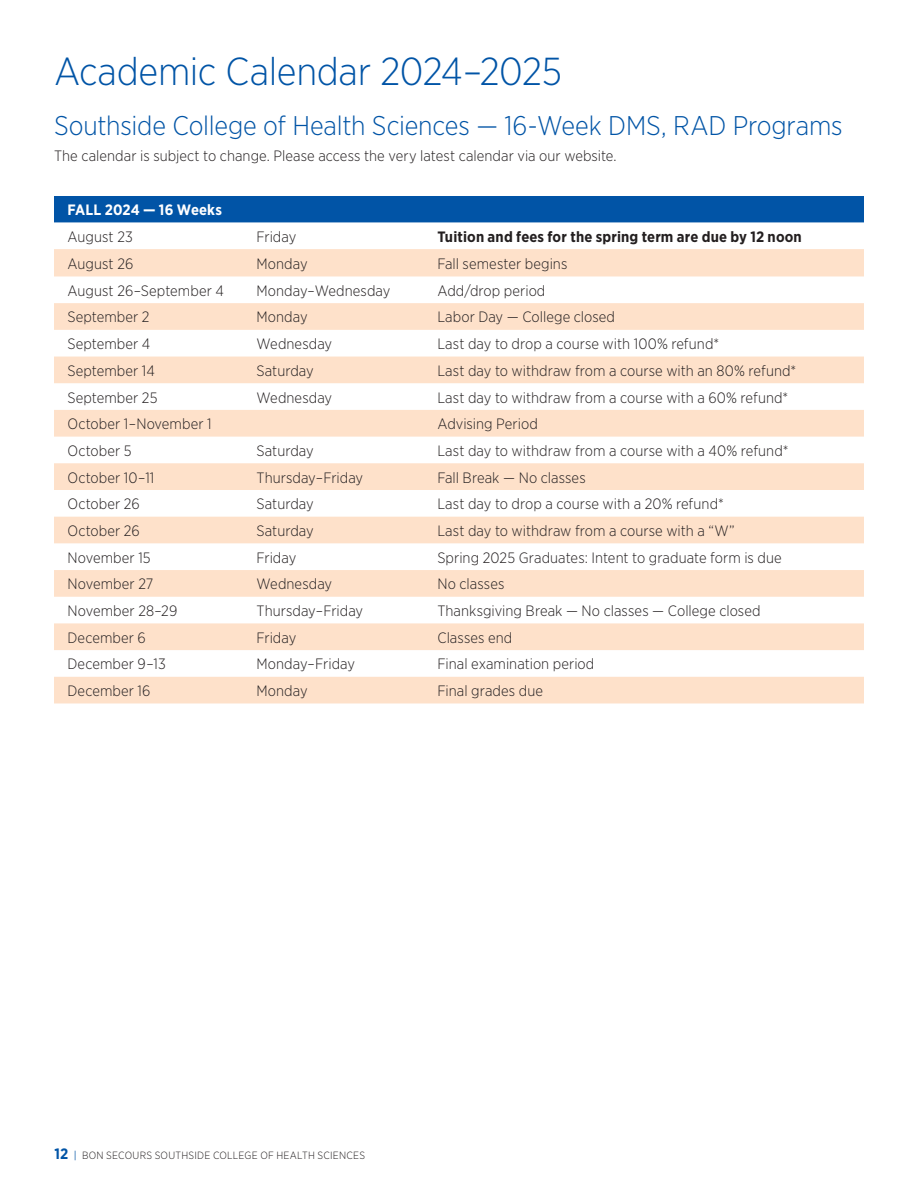
<style>
.page{position:relative;width:918px;height:1188px;background:#fff}
.page>*{position:absolute;margin:0;border:0;box-sizing:border-box;transform-origin:0 0}
.t1{font:300 39px "Gotham Narrow";letter-spacing:-.01em;color:#0154a6}
.t2{font:300 27px "Gotham Narrow";letter-spacing:-.005em;color:#0154a6}
.t3{font:300 15px "Gotham Narrow";letter-spacing:.005em;color:#231f20}
.t4{font:700 15px "Gotham Narrow";letter-spacing:.01em;color:#231f20}
.t5{font:700 15px "Gotham Narrow";letter-spacing:.01em;color:#fff}
.t6{font:300 10.5px "Gotham Narrow";letter-spacing:.025em;color:#231f20}
.s1{font-weight:700;font-size:15px;color:#0154a6}
.s2{font-weight:400;color:#0154a6}
</style>
<div class="page">
<div style="left:54px;top:196px;width:810px;height:26px;background:#0154a6"></div>
<svg style="left:54px;top:249px;width:810px;height:454px;fill:#fee1ca"></svg>
<h1 class="t1" style="left:54px;top:48px;width:510px">Academic Calendar 2024–2025</h1>
<h2 class="t2" style="left:54px;top:109px;width:790px">Southside College of Health Sciences — 16-Week DMS, RAD Programs</h2>
<p class="t3" style="left:54px;top:146px;width:564px">The calendar is subject to change. Please access the very latest calendar via our website.</p>
<p class="t5" style="left:68px;top:200px;width:156px">FALL 2024 — 16 Weeks</p>
<p class="t3" style="left:68px;top:227px;width:67px">August 23</p>
<p class="t3" style="left:256px;top:227px;width:41px">Friday</p>
<p class="t4" style="left:437px;top:227px;width:366px">Tuition and fees for the spring term are due by 12 noon</p>
<p class="t3" style="left:68px;top:254px;width:67px">August 26</p>
<p class="t3" style="left:256px;top:254px;width:53px">Monday</p>
<p class="t3" style="left:437px;top:254px;width:132px">Fall semester begins</p>
<p class="t3" style="left:68px;top:281px;width:158px">August 26–September 4</p>
<p class="t3" style="left:256px;top:281px;width:135px">Monday–Wednesday</p>
<p class="t3" style="left:437px;top:281px;width:110px">Add/drop period</p>
<p class="t3" style="left:68px;top:308px;width:84px">September 2</p>
<p class="t3" style="left:256px;top:308px;width:53px">Monday</p>
<p class="t3" style="left:437px;top:308px;width:179px">Labor Day — College closed</p>
<p class="t3" style="left:68px;top:335px;width:84px">September 4</p>
<p class="t3" style="left:256px;top:335px;width:77px">Wednesday</p>
<p class="t3" style="left:437px;top:335px;width:283px">Last day to drop a course with 100% refund*</p>
<p class="t3" style="left:68px;top:361px;width:89px">September 14</p>
<p class="t3" style="left:256px;top:361px;width:59px">Saturday</p>
<p class="t3" style="left:437px;top:361px;width:360px">Last day to withdraw from a course with an 80% refund*</p>
<p class="t3" style="left:68px;top:388px;width:92px">September 25</p>
<p class="t3" style="left:256px;top:388px;width:77px">Wednesday</p>
<p class="t3" style="left:437px;top:388px;width:353px">Last day to withdraw from a course with a 60% refund*</p>
<p class="t3" style="left:68px;top:415px;width:146px">October 1–November 1</p>
<p class="t3" style="left:437px;top:415px;width:102px">Advising Period</p>
<p class="t3" style="left:68px;top:441px;width:66px">October 5</p>
<p class="t3" style="left:256px;top:441px;width:59px">Saturday</p>
<p class="t3" style="left:437px;top:441px;width:353px">Last day to withdraw from a course with a 40% refund*</p>
<p class="t3" style="left:68px;top:468px;width:88px">October 10–11</p>
<p class="t3" style="left:256px;top:468px;width:108px">Thursday–Friday</p>
<p class="t3" style="left:437px;top:468px;width:150px">Fall Break — No classes</p>
<p class="t3" style="left:68px;top:495px;width:74px">October 26</p>
<p class="t3" style="left:256px;top:495px;width:59px">Saturday</p>
<p class="t3" style="left:437px;top:495px;width:288px">Last day to drop a course with a 20% refund*</p>
<p class="t3" style="left:68px;top:522px;width:74px">October 26</p>
<p class="t3" style="left:256px;top:522px;width:59px">Saturday</p>
<p class="t3" style="left:437px;top:522px;width:299px">Last day to withdraw from a course with a “W”</p>
<p class="t3" style="left:68px;top:548px;width:85px">November 15</p>
<p class="t3" style="left:256px;top:548px;width:41px">Friday</p>
<p class="t3" style="left:437px;top:548px;width:346px">Spring 2025 Graduates: Intent to graduate form is due</p>
<p class="t3" style="left:68px;top:575px;width:87px">November 27</p>
<p class="t3" style="left:256px;top:575px;width:77px">Wednesday</p>
<p class="t3" style="left:437px;top:575px;width:69px">No classes</p>
<p class="t3" style="left:68px;top:602px;width:111px">November 28–29</p>
<p class="t3" style="left:256px;top:602px;width:108px">Thursday–Friday</p>
<p class="t3" style="left:437px;top:602px;width:325px">Thanksgiving Break — No classes — College closed</p>
<p class="t3" style="left:68px;top:628px;width:80px">December 6</p>
<p class="t3" style="left:256px;top:628px;width:41px">Friday</p>
<p class="t3" style="left:437px;top:628px;width:77px">Classes end</p>
<p class="t3" style="left:68px;top:655px;width:100px">December 9–13</p>
<p class="t3" style="left:256px;top:655px;width:100px">Monday–Friday</p>
<p class="t3" style="left:437px;top:655px;width:159px">Final examination period</p>
<p class="t3" style="left:68px;top:682px;width:85px">December 16</p>
<p class="t3" style="left:256px;top:682px;width:53px">Monday</p>
<p class="t3" style="left:437px;top:682px;width:107px">Final grades due</p>
<p class="t6" style="left:55px;top:1149px;width:312px"><span class="s1">12</span> <span class="s2">|</span> BON SECOURS SOUTHSIDE COLLEGE OF HEALTH SCIENCES</p>
</div>
